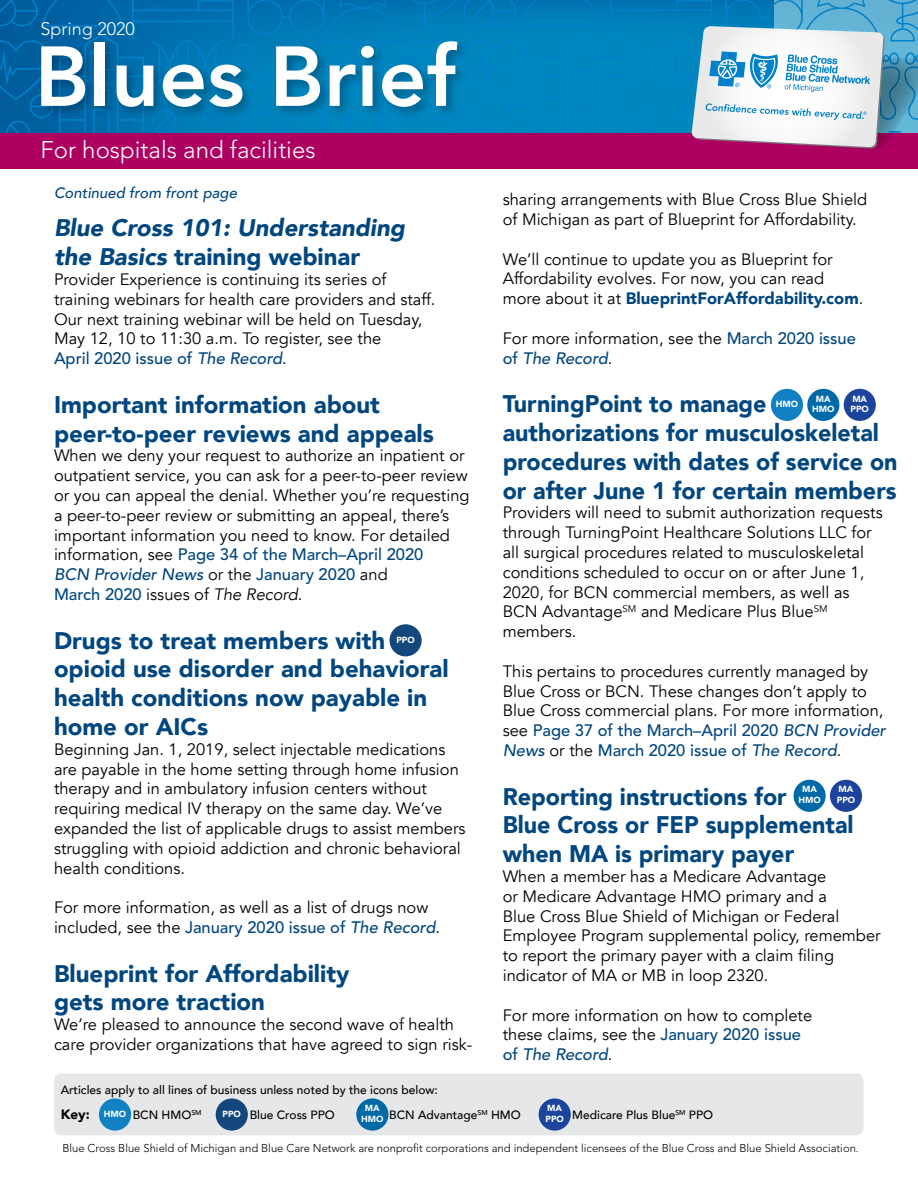
<style>
.page{position:relative;width:918px;height:1188px;background:#fff}
.page>*{position:absolute;margin:0;border:0;box-sizing:border-box;transform-origin:0 0}
.t1{font:800 84px "Avenir LT Std";color:#fff}
.t2{font:900 24px/28.8px "Avenir";color:#00467f}
.t3{font:italic 900 24px/28.8px "Avenir";color:#00467f}
.t4{font:300 24px "Avenir LT Std";color:#fff}
.t5{font:300 18px "Avenir LT Std";color:#fff}
.t6{font:16.5px/19.8px "Avenir";color:#000}
.t7{font:500 16.5px/19.8px "Avenir LT Std";color:#00467f}
.t8{font:italic 500 16.5px "Avenir LT Std";color:#00467f}
.t9{font:italic 500 15px "Avenir";color:#00467f}
.t10{font:italic 13.5px "Avenir";color:#000}
.t11{font:900 13.5px "Avenir";color:#000}
.t12{font:500 12px "Avenir";color:#000}
.t13{font:300 11.25px "Avenir LT Std";color:#000}
.t14{font:900 8.85px/10.5px "Avenir LT Std";color:#fff;text-align:center}
.s1{font-style:normal}
.s2{font-style:italic}
.s3{font-family:"Avenir";font-weight:400;color:#000}
.s4{font-family:"Avenir";font-weight:400;font-style:italic;color:#000}
.s5{font-weight:900;color:#00467f}
.s6{font-family:"Avenir LT Std";font-weight:500;color:#00467f}
.s7{font-family:"Avenir";font-weight:400;font-style:normal;color:#000}
</style>
<div class="page">
<svg style="left:0;top:0;width:918px;height:168px;background:#4371ab"></svg>
<div style="left:390px;top:624px;width:32px;height:32px;background:#14487d;border-radius:50%"></div>
<div style="left:771px;top:389px;width:32px;height:32px;background:#1181c4;border-radius:50%"></div>
<div style="left:807px;top:389px;width:32px;height:32px;background:#0069a7;border-radius:50%"></div>
<div style="left:844px;top:389px;width:32px;height:32px;background:#1c449c;border-radius:50%"></div>
<div style="left:794px;top:780px;width:32px;height:32px;background:#0069a7;border-radius:50%"></div>
<div style="left:830px;top:780px;width:32px;height:32px;background:#1c449c;border-radius:50%"></div>
<div style="left:54px;top:1074px;width:809px;height:61px;background:#e6e7e8;border-radius:7px"></div>
<div style="left:99px;top:1098px;width:32px;height:33px;background:#1181c4;border-radius:50%"></div>
<div style="left:216px;top:1098px;width:32px;height:33px;background:#14487d;border-radius:50%"></div>
<div style="left:356px;top:1098px;width:32px;height:33px;background:#0069a7;border-radius:50%"></div>
<div style="left:539px;top:1098px;width:32px;height:33px;background:#1c449c;border-radius:50%"></div>
<p class="t5" style="left:40px;top:19px;width:96px">Spring 2020</p>
<h1 class="t1" style="left:35px;top:27px;width:423px">Blues Brief</h1>
<h2 class="t4" style="left:40px;top:136px;width:277px">For hospitals and facilities</h2>
<p class="t9" style="left:54px;top:183px;width:185px">Continued from front page</p>
<h2 class="t3" style="left:54px;top:213px;width:353px">Blue Cross 101: Understanding the Basics <span class="s1">training webinar</span></h2>
<p class="t6" style="left:54px;top:270px;width:383px">Provider Experience is continuing its series of training webinars for health care providers and staff.<br>Our next training webinar will be held on Tuesday, May 12, 10 to 11:30 a.m. To register, see the</p>
<p class="t7" style="left:54px;top:349px;width:234px">April 2020 issue of <span class="s2">The Record</span><span class="s3">.</span></p>
<h2 class="t2" style="left:54px;top:389px;width:381px">Important information about peer-to-peer reviews and appeals</h2>
<p class="t6" style="left:54px;top:446px;width:417px">When we deny your request to authorize an inpatient or outpatient service, you can ask for a peer-to-peer review or you can appeal the denial. Whether you’re requesting a peer-to-peer review or submitting an appeal, there’s important information you need to know. For detailed</p>
<p class="t7" style="left:54px;top:545px;width:371px"><span class="s3">information, see</span> Page 34 of the March–April 2020<br><span class="s2">BCN Provider News</span> <span class="s3">or the</span> January 2020 <span class="s3">and<br></span>March 2020 <span class="s3">issues of</span> <span class="s4">The Record</span><span class="s3">.</span></p>
<h2 class="t2" style="left:54px;top:625px;width:396px">Drugs to treat members with opioid use disorder and behavioral health conditions now payable in home or AICs</h2>
<p class="t6" style="left:54px;top:739px;width:413px">Beginning Jan. 1, 2019, select injectable medications are payable in the home setting through home infusion therapy and in ambulatory infusion centers without requiring medical IV therapy on the same day. We’ve expanded the list of applicable drugs to assist members struggling with opioid addiction and chronic behavioral health conditions.</p>
<p class="t6" style="left:54px;top:898px;width:376px">For more information, as well as a list of drugs now</p>
<p class="t7" style="left:54px;top:918px;width:388px"><span class="s3">included, see the</span> January 2020 issue of <span class="s2">The Record</span><span class="s3">.</span></p>
<h2 class="t2" style="left:54px;top:958px;width:297px">Blueprint for Affordability gets more traction</h2>
<p class="t6" style="left:54px;top:1015px;width:420px">We’re pleased to announce the second wave of health care provider organizations that have agreed to sign risk-</p>
<p class="t14" style="left:396px;top:635px;width:20px">PPO</p>
<p class="t6" style="left:503px;top:190px;width:366px">sharing arrangements with Blue Cross Blue Shield of Michigan as part of Blueprint for Affordability.</p>
<p class="t6" style="left:503px;top:249px;width:362px">We’ll continue to update you as Blueprint for<br>Affordability evolves. For now, you can read more about it at <span class="s5">BlueprintForAffordability.com</span>.</p>
<p class="t6" style="left:503px;top:329px;width:355px">For more information, see the <span class="s6">March 2020 issue</span></p>
<p class="t8" style="left:503px;top:348px;width:111px"><span class="s1">of</span> The Record<span class="s7">.</span></p>
<h2 class="t2" style="left:503px;top:389px;width:396px">TurningPoint to manage authorizations for musculoskeletal procedures with dates of service on or after June 1 for certain members</h2>
<p class="t6" style="left:503px;top:503px;width:381px">Providers will need to submit authorization requests through TurningPoint Healthcare Solutions LLC for all surgical procedures related to musculoskeletal conditions scheduled to occur on or after June 1, 2020, for BCN commercial members, as well as BCN Advantage<sup>SM</sup> and Medicare Plus Blue<sup>SM </sup>members.</p>
<p class="t6" style="left:503px;top:662px;width:382px">This pertains to procedures currently managed by<br>Blue Cross or BCN. These changes don’t apply to<br>Blue Cross commercial plans. For more information,</p>
<p class="t7" style="left:503px;top:721px;width:384px"><span class="s3">see</span> Page 37 of the March–April 2020 <span class="s2">BCN Provider<br>News</span> <span class="s3">or the</span> March 2020 issue of <span class="s2">The Record</span><span class="s3">.</span></p>
<h2 class="t2" style="left:503px;top:781px;width:352px">Reporting instructions for<br>Blue Cross or FEP supplemental when MA is primary payer</h2>
<p class="t6" style="left:503px;top:867px;width:379px">When a member has a Medicare Advantage<br>or Medicare Advantage HMO primary and a<br>Blue Cross Blue Shield of Michigan or Federal Employee Program supplemental policy, remember to report the primary payer with a claim filing indicator of MA or MB in loop 2320.</p>
<p class="t6" style="left:503px;top:1005px;width:311px">For more information on how to complete these claims, see the <span class="s6">January 2020 issue</span></p>
<p class="t8" style="left:503px;top:1045px;width:111px"><span class="s1">of</span> The Record<span class="s7">.</span></p>
<p class="t14" style="left:776px;top:399px;width:24px">HMO</p>
<p class="t14" style="left:812px;top:393px;width:24px">MA<br>HMO</p>
<p class="t14" style="left:851px;top:393px;width:20px;text-align:left">MA<br>PPO</p>
<p class="t14" style="left:798px;top:784px;width:24px">MA<br>HMO</p>
<p class="t14" style="left:837px;top:784px;width:20px;text-align:left">MA<br>PPO</p>
<p class="t12" style="left:61px;top:1079px;width:379px">Articles apply to all lines of business unless noted by the icons below:</p>
<p class="t11" style="left:61px;top:1102px;width:30px">Key:</p>
<p class="t12" style="left:133px;top:1104px;width:70px">BCN HMO<sup>SM</sup></p>
<p class="t12" style="left:250px;top:1104px;width:87px">Blue Cross PPO</p>
<p class="t12" style="left:389px;top:1104px;width:133px">BCN Advantage<sup>SM</sup> HMO</p>
<p class="t12" style="left:572px;top:1104px;width:142px">Medicare Plus Blue<sup>SM</sup> PPO</p>
<p class="t14" style="left:104px;top:1109px;width:24px">HMO</p>
<p class="t14" style="left:223px;top:1109px;width:20px">PPO</p>
<p class="t14" style="left:361px;top:1103px;width:24px">MA<br>HMO</p>
<p class="t14" style="left:545px;top:1103px;width:20px;text-align:left">MA<br>PPO</p>
<p class="t10" style="left:466px;top:1105px;width:304px">are copyright 2017 American Medical Association.</p>
<p class="t13" style="left:62px;top:1141px;width:798px">Blue Cross Blue Shield of Michigan and Blue Care Network are nonprofit corporations and independent licensees of the Blue Cross and Blue Shield Association.</p>
</div>
